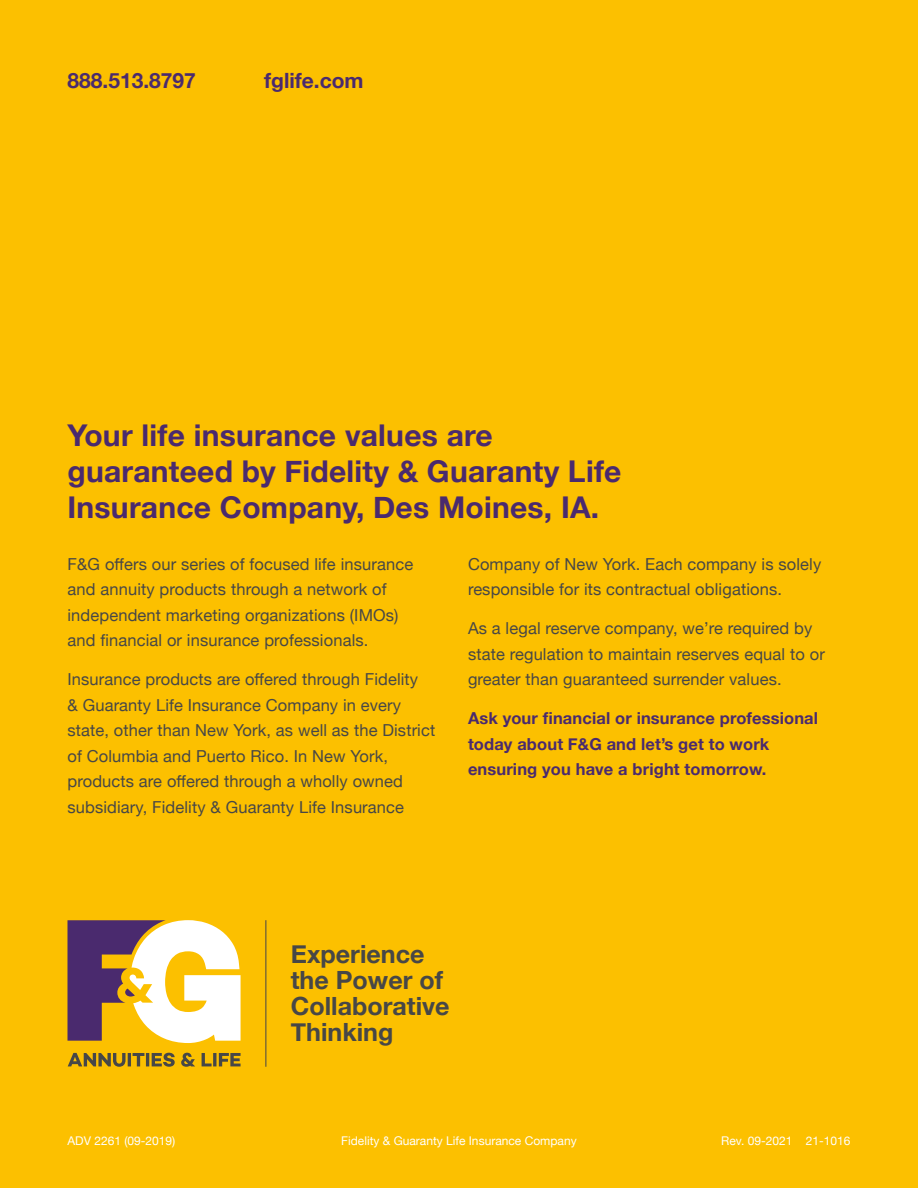
<style>
.page{position:relative;width:918px;height:1188px;background:#fcc000}
.page>*{position:absolute;margin:0;border:0;box-sizing:border-box;transform-origin:0 0}
.t1{font:700 30px/36px "Helvetica Neue";letter-spacing:.01em;color:#4a2a6e}
.t2{font:700 25.05px/26px "Helvetica Neue";color:#474747}
.t3{font:700 21px "Helvetica Neue";color:#4a2a6e}
.t4{font:16.5px/25.5px "Helvetica Neue";letter-spacing:.01em;color:#474747}
.t5{font:700 16.5px/25.5px "Helvetica Neue";letter-spacing:.01em;color:#4a2a6e}
.t6{font:12px "Helvetica Neue";color:#fff}
</style>
<div class="page">
<svg style="left:68px;top:1053px;width:173px;height:14px"></svg>
<svg style="left:67px;top:920px;width:174px;height:123px"></svg>
<hr style="left:265px;top:920px;width:1px;height:147px;background:#474747">
<p class="t3" style="left:68px;top:64px;width:130px">888.513.8797</p>
<p class="t3" style="left:264px;top:64px;width:101px">fglife.com</p>
<h1 class="t1" style="left:68px;top:418px;width:555px">Your life insurance values are guaranteed by Fidelity &amp; Guaranty Life<br>Insurance Company, Des Moines, IA.</h1>
<p class="t4" style="left:68px;top:552px;width:347px">F&amp;G offers our series of focused life insurance and annuity products through a network of independent marketing organizations (IMOs) and financial or insurance professionals.</p>
<p class="t4" style="left:68px;top:668px;width:369px">Insurance products are offered through Fidelity<br>&amp; Guaranty Life Insurance Company in every state, other than New York, as well as the District of Columbia and Puerto Rico. In New York, products are offered through a wholly owned subsidiary, Fidelity &amp; Guaranty Life Insurance</p>
<p class="t4" style="left:468px;top:552px;width:355px">Company of New York. Each company is solely responsible for its contractual obligations.</p>
<p class="t4" style="left:468px;top:617px;width:358px">As a legal reserve company, we’re required by state regulation to maintain reserves equal to or greater than guaranteed surrender values.</p>
<p class="t5" style="left:468px;top:706px;width:352px">Ask your financial or insurance professional today about F&amp;G and let’s get to work ensuring you have a bright tomorrow.</p>
<h2 class="t2" style="left:291px;top:941px;width:160px">Experience the Power of<br>Collaborative<br>Thinking</h2>
<p class="t6" style="left:68px;top:1132px;width:109px">ADV 2261 (09-2019)</p>
<p class="t6" style="left:341px;top:1132px;width:237px">Fidelity &amp; Guaranty Life Insurance Company</p>
<p class="t6" style="left:721px;top:1132px;width:131px">Rev. 09-2021 21-1016</p>
</div>
